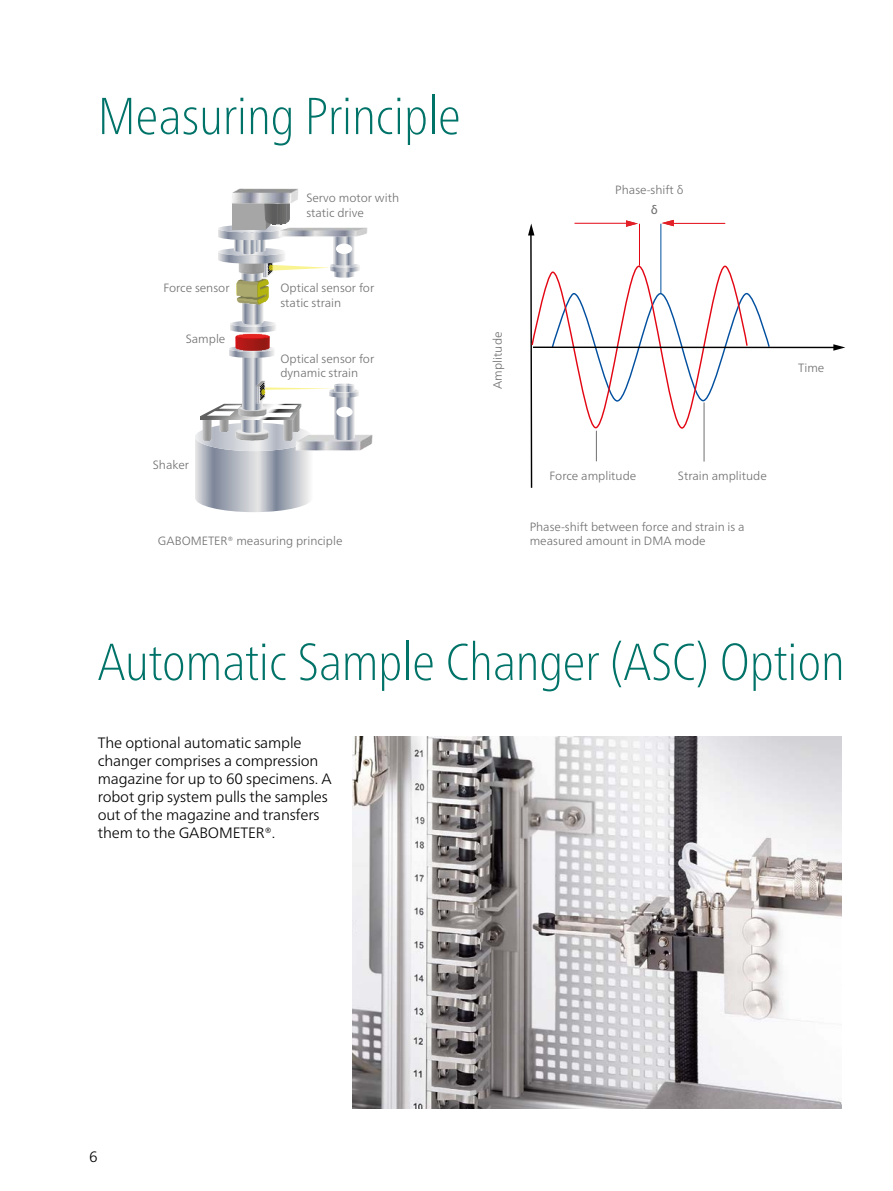
<style>
.page{position:relative;width:893px;height:1191px;background:#fff}
.page>*{position:absolute;margin:0;border:0;box-sizing:border-box;transform-origin:0 0}
.Headline_n{font:100 condensed 51.9px "Frutiger Neue LTW1 G";color:#007369}
.Fließtext_en_n{font:300 15px/18px "Frutiger Neue LTW1 G";letter-spacing:-.01em;color:#000}
.Bildunterschrift_n{font:300 12px/14.4px "Frutiger Neue LTW1 G";color:#706f6f}
.Bildunterschrift_n-2{font:12px "Frutiger Neue LTW1 G";color:#706f6f}
</style>
<div class="page">
<img style="left:353px;top:736px;width:489px;height:372px">
<hr style="left:533px;top:346px;width:302px;height:2px;background:#000">
<svg style="left:528px;top:220px;width:242px;height:268px"></svg>
<svg style="left:833px;top:344px;width:12px;height:7px"></svg>
<img style="left:359px;top:435px;width:14px;height:16px">
<svg style="left:230px;top:313px;width:45px;height:12px"></svg>
<img style="left:236px;top:282px;width:33px;height:31px">
<img style="left:237px;top:281px;width:32px;height:1px">
<img style="left:232px;top:188px;width:66px;height:6px">
<svg style="left:218px;top:194px;width:142px;height:87px"></svg>
<img style="left:277px;top:227px;width:91px;height:11px">
<svg style="left:195px;top:359px;width:164px;height:153px"></svg>
<div style="left:336px;top:244px;width:16px;height:10px;background:#fff;border-radius:50%"></div>
<div style="left:336px;top:407px;width:17px;height:10px;background:#fff;border-radius:50%"></div>
<img style="left:229px;top:325px;width:47px;height:34px">
<p class="Headline_n" style="left:98px;top:78px;width:364px">Measuring Principle</p>
<p class="Bildunterschrift_n" style="left:163px;top:281px;width:68px">Force sensor</p>
<p class="Bildunterschrift_n" style="left:186px;top:331px;width:41px">Sample</p>
<p class="Bildunterschrift_n" style="left:153px;top:458px;width:38px">Shaker</p>
<p class="Bildunterschrift_n" style="left:306px;top:191px;width:94px">Servo motor with static drive</p>
<p class="Bildunterschrift_n" style="left:280px;top:281px;width:95px">Optical sensor for</p>
<p class="Bildunterschrift_n" style="left:280px;top:295px;width:62px">static strain</p>
<p class="Bildunterschrift_n" style="left:280px;top:351px;width:95px">Optical sensor for</p>
<p class="Bildunterschrift_n" style="left:280px;top:366px;width:79px">dynamic strain</p>
<p class="Bildunterschrift_n" style="left:158px;top:533px;width:186px">GABOMETER® measuring principle</p>
<p class="Bildunterschrift_n" style="left:615px;top:183px;width:70px">Phase-shift δ</p>
<p class="Bildunterschrift_n-2" style="left:651px;top:203px;width:9px">δ</p>
<p class="Bildunterschrift_n" style="left:490px;top:389px;width:58px;rotate:-90deg">Amplitude</p>
<p class="Bildunterschrift_n" style="left:798px;top:360px;width:28px">Time</p>
<p class="Bildunterschrift_n" style="left:550px;top:468px;width:88px">Force amplitude</p>
<p class="Bildunterschrift_n" style="left:678px;top:468px;width:90px">Strain amplitude</p>
<p class="Bildunterschrift_n" style="left:530px;top:519px;width:216px">Phase-shift between force and strain is a measured amount in DMA mode</p>
<p class="Headline_n" style="left:98px;top:624px;width:748px">Automatic Sample Changer (ASC) Option</p>
<p class="Fließtext_en_n" style="left:98px;top:733px;width:235px">The optional automatic sample changer comprises a compression magazine for up to 60 specimens. A robot grip system pulls the samples out of the magazine and transfers them to the GABOMETER®.</p>
<p class="Fließtext_en_n" style="left:89px;top:1147px;width:10px">6</p>
</div>
